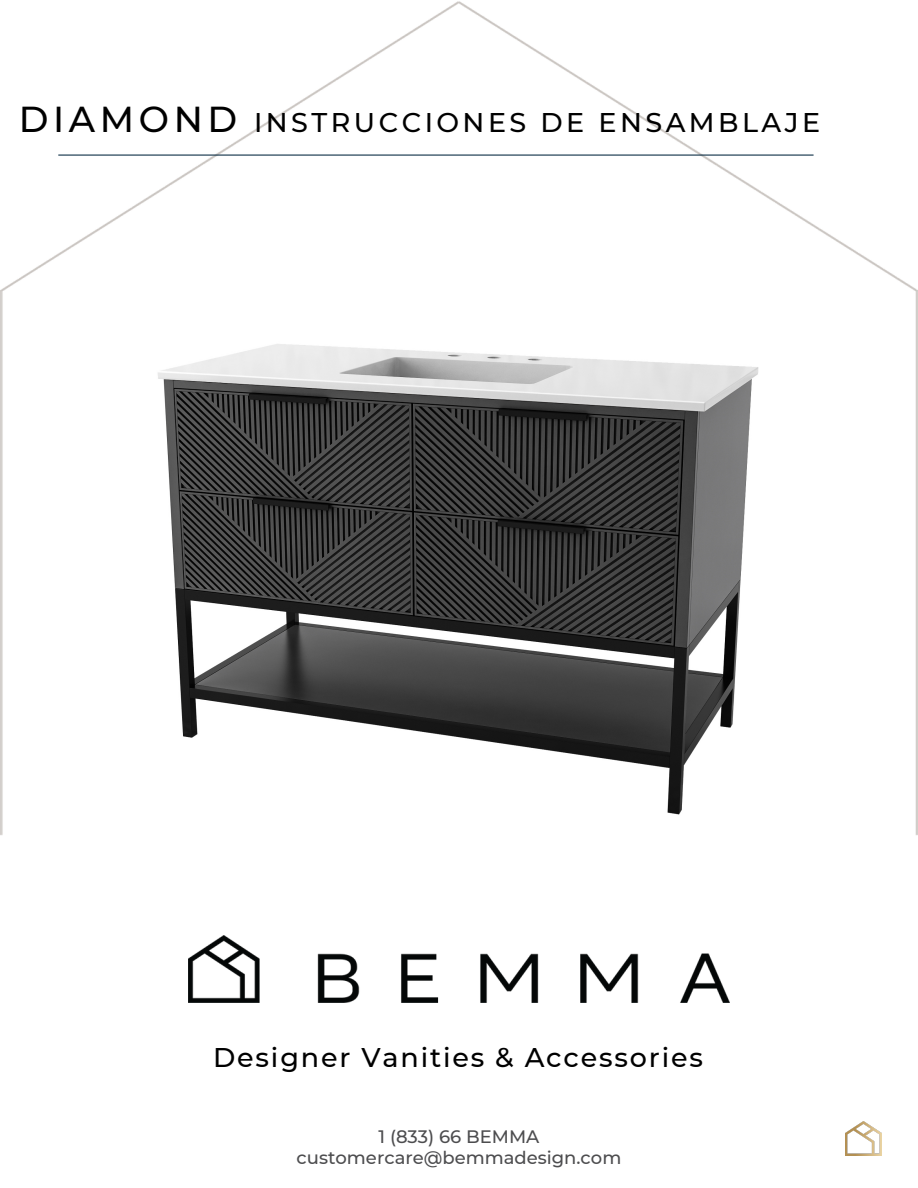
<style>
.page{position:relative;width:918px;height:1188px;background:#fff}
.page>*{position:absolute;margin:0;border:0;box-sizing:border-box;transform-origin:0 0}
.t1{font:500 36px "Montserrat";letter-spacing:.13em;color:#000}
.t2{font:500 27px "Montserrat";letter-spacing:.07em;color:#000}
.t3{font:500 27px "Montserrat";letter-spacing:.13em;color:#000}
.t4{font:500 18px "Montserrat";color:#4d4d4f}
</style>
<div class="page">
<img style="left:0;top:1px;width:918px;height:1155px">
<hr style="left:58px;top:155px;width:756px;height:1px;background:#103248">
<img style="left:188px;top:935px;width:541px;height:68px">
<img style="left:845px;top:1122px;width:36px;height:33px">
<img style="left:147px;top:320px;width:625px;height:507px">
<p class="t1" style="left:19px;top:97px;width:220px">DIAMOND</p>
<p class="t3" style="left:254px;top:106px;width:568px">INSTRUCCIONES DE ENSAMBLAJE</p>
<h3 class="t2" style="left:213px;top:1041px;width:491px">Designer Vanities &amp; Accessories</h3>
<p class="t4" style="left:379px;top:1126px;width:162px">1 (833) 66 BEMMA</p>
<p class="t4" style="left:297px;top:1146px;width:326px">customercare@bemmadesign.com</p>
</div>
